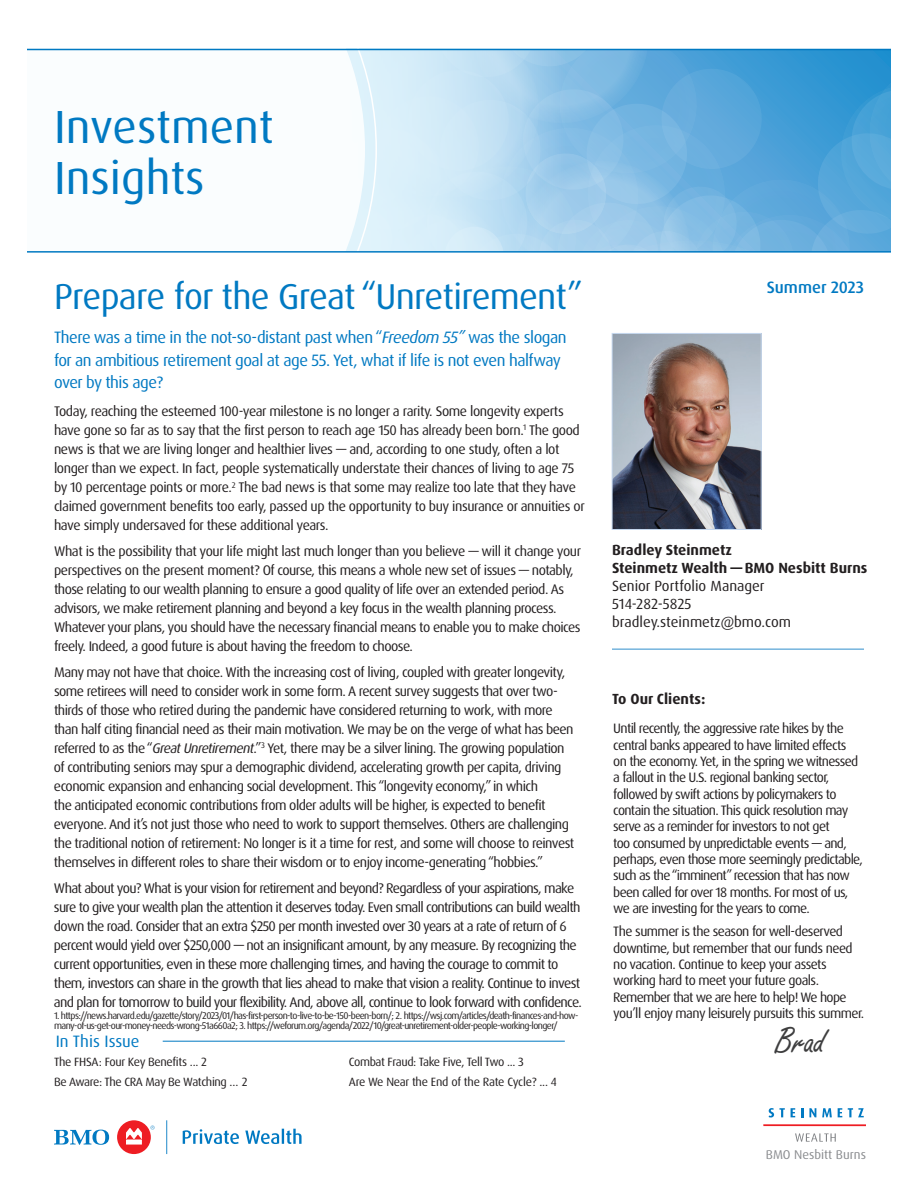
<style>
.page{position:relative;width:918px;height:1188px;background:#fff}
.page>*{position:absolute;margin:0;border:0;box-sizing:border-box;transform-origin:0 0}
.t1{font:46.5px/51px "Dax Pro";color:#0079c2}
.t2{font:39px "Freestyle Script";color:#3e3e3f}
.t3{font:36px "Dax Pro";letter-spacing:-.02em;color:#0079c2}
.t4{font:16.5px/22.5px "Dax Pro";letter-spacing:-.03em;color:#0079c2}
.t5{font:16.5px "Dax Pro";color:#0079c2}
.t6{font:500 16.5px "Dax Pro";color:#0079c2}
.t7{font:14.7px/18px "Dax Pro";color:#231f20}
.t8{font:700 14.7px "Dax Pro";color:#231f20}
.t9{font:13.95px/19px "Dax Pro";letter-spacing:-.04em;color:#231f20}
.t10{font:13.65px/16.4px "Dax Pro";letter-spacing:-.05em;color:#231f20}
.t11{font:12.75px "Dax Pro";color:#8a8c8f}
.t12{font:12px "Dax Pro";letter-spacing:-.03em;color:#231f20}
.t13{font:9.75px/9.8px "Dax Pro";letter-spacing:-.06em;color:#231f20}
.s1{font-style:italic}
.s2{font-weight:700}
</style>
<div class="page">
<svg style="left:769px;top:1108px;width:16px;height:10px"></svg>
<svg style="left:791px;top:1108px;width:4px;height:9px"></svg>
<svg style="left:801px;top:1108px;width:2px;height:9px"></svg>
<svg style="left:809px;top:1108px;width:7px;height:9px"></svg>
<svg style="left:822px;top:1108px;width:10px;height:9px"></svg>
<svg style="left:838px;top:1108px;width:4px;height:9px"></svg>
<svg style="left:848px;top:1108px;width:16px;height:9px"></svg>
<hr style="left:763px;top:1124px;width:102px;height:2px;background:#ee1d23">
<svg style="left:795px;top:1133px;width:41px;height:9px"></svg>
<hr style="left:612px;top:649px;width:252px;height:1px;background:#308ecd">
<img style="left:614px;top:335px;width:145px;height:193px">
<div style="left:612px;top:333px;width:149px;height:197px;border:1px solid #c6d8ef"></div>
<svg style="left:869px;top:50px;width:22px;height:201px;background:#48a2d7"></svg>
<svg style="left:377px;top:50px;width:492px;height:201px;background:#8bc3e7"></svg>
<svg style="left:27px;top:50px;width:350px;height:201px"></svg>
<hr style="left:163px;top:1041px;width:402px;height:1px;background:#0079c2">
<hr style="left:27px;top:251px;width:864px;height:2px;background:#0079c2">
<hr style="left:27px;top:49px;width:864px;height:1px;background:#0079c2">
<div style="left:117px;top:1120px;width:34px;height:34px;background:#ee1d23;border-radius:50%"></div>
<svg style="left:126px;top:1128px;width:16px;height:17px"></svg>
<svg style="left:183px;top:1129px;width:56px;height:15px"></svg>
<svg style="left:245px;top:1129px;width:57px;height:15px"></svg>
<svg style="left:54px;top:1130px;width:55px;height:15px"></svg>
<svg style="left:151px;top:1126px;width:4px;height:4px"></svg>
<svg style="left:166px;top:1120px;width:1px;height:34px"></svg>
<p class="t1" style="left:54px;top:101px;width:221px">Investment<br>Insights</p>
<p class="t3" style="left:54px;top:273px;width:530px">Prepare for the Great “Unretirement”</p>
<p class="t4" style="left:54px;top:326px;width:514px">There was a time in the not-so-distant past when “<span class="s1">Freedom 55”</span> was the slogan for an ambitious retirement goal at age 55. Yet, what if life is not even halfway over by this age?</p>
<p class="t9" style="left:54px;top:402px;width:532px">Today, reaching the esteemed 100-year milestone is no longer a rarity. Some longevity experts have gone so far as to say that the first person to reach age 150 has already been born.<sup>1</sup> The good news is that we are living longer and healthier lives — and, according to one study, often a lot longer than we expect. In fact, people systematically understate their chances of living to age 75 by 10 percentage points or more.<sup>2</sup> The bad news is that some may realize too late that they have claimed government benefits too early, passed up the opportunity to buy insurance or annuities or have simply undersaved for these additional years.</p>
<p class="t9" style="left:54px;top:542px;width:529px">What is the possibility that your life might last much longer than you believe — will it change your perspectives on the present moment? Of course, this means a whole new set of issues — notably, those relating to our wealth planning to ensure a good quality of life over an extended period. As advisors, we make retirement planning and beyond a key focus in the wealth planning process.<br>Whatever your plans, you should have the necessary financial means to enable you to make choices freely. Indeed, a good future is about having the freedom to choose.</p>
<p class="t9" style="left:54px;top:662px;width:522px">Many may not have that choice. With the increasing cost of living, coupled with greater longevity, some retirees will need to consider work in some form. A recent survey suggests that over two&shy;thirds of those who retired during the pandemic have considered returning to work, with more than half citing financial need as their main motivation. We may be on the verge of what has been referred to as the “<span class="s1">Great Unretirement</span>.”<sup>3</sup> Yet, there may be a silver lining. The growing population of contributing seniors may spur a demographic dividend, accelerating growth per capita, driving economic expansion and enhancing social development. This “longevity economy,” in which<br>the anticipated economic contributions from older adults will be higher, is expected to benefit everyone. And it’s not just those who need to work to support themselves. Others are challenging the traditional notion of retirement: No longer is it a time for rest, and some will choose to reinvest themselves in different roles to share their wisdom or to enjoy income-generating “hobbies.”</p>
<p class="t9" style="left:54px;top:878px;width:529px">What about you? What is your vision for retirement and beyond? Regardless of your aspirations, make sure to give your wealth plan the attention it deserves today. Even small contributions can build wealth down the road. Consider that an extra $250 per month invested over 30 years at a rate of return of 6 percent would yield over $250,000 — not an insignificant amount, by any measure. By recognizing the current opportunities, even in these more challenging times, and having the courage to commit to them, investors can share in the growth that lies ahead to make that vision a reality. Continue to invest and plan for tomorrow to build your flexibility. And, above all, continue to look forward with confidence.</p>
<p class="t13" style="left:54px;top:1011px;width:526px">1. https://news.harvard.edu/gazette/story/2023/01/has-first-person-to-live-to-be-150-been-born/; 2. https://wsj.com/articles/death-finances-and-how&shy;many-of-us-get-our-money-needs-wrong-51a660a2; 3. https://weforum.org/agenda/2022/10/great-unretirement-older-people-working-longer/</p>
<p class="t5" style="left:56px;top:1030px;width:85px">In This Issue</p>
<p class="t12" style="left:54px;top:1055px;width:155px">The FHSA: Four Key Benefits ... 2</p>
<p class="t12" style="left:349px;top:1055px;width:176px">Combat Fraud: Take Five, Tell Two ... 3</p>
<p class="t12" style="left:54px;top:1074px;width:195px">Be Aware: The CRA May Be Watching ... 2</p>
<p class="t12" style="left:349px;top:1074px;width:210px">Are We Near the End of the Rate Cycle? ... 4</p>
<p class="t6" style="left:767px;top:277px;width:99px">Summer 2023</p>
<p class="t7" style="left:612px;top:541px;width:257px"><span class="s2">Bradley Steinmetz<br>Steinmetz Wealth — BMO Nesbitt Burns<br></span>Senior Portfolio Manager<br>514-282-5825 bradley.steinmetz@bmo.com</p>
<p class="t8" style="left:612px;top:690px;width:95px">To Our Clients:</p>
<p class="t10" style="left:613px;top:720px;width:251px">Until recently, the aggressive rate hikes by the central banks appeared to have limited effects on the economy. Yet, in the spring we witnessed a fallout in the U.S. regional banking sector, followed by swift actions by policymakers to contain the situation. This quick resolution may serve as a reminder for investors to not get<br>too consumed by unpredictable events — and, perhaps, even those more seemingly predictable, such as the “imminent” recession that has now been called for over 18 months. For most of us, we are investing for the years to come.</p>
<p class="t10" style="left:613px;top:923px;width:252px">The summer is the season for well-deserved downtime, but remember that our funds need no vacation. Continue to keep your assets working hard to meet your future goals.<br>Remember that we are here to help! We hope you’ll enjoy many leisurely pursuits this summer.</p>
<p class="t2" style="left:776px;top:1020px;width:51px">Brad</p>
<p class="t11" style="left:766px;top:1146px;width:102px">BMO Nesbitt Burns</p>
</div>
